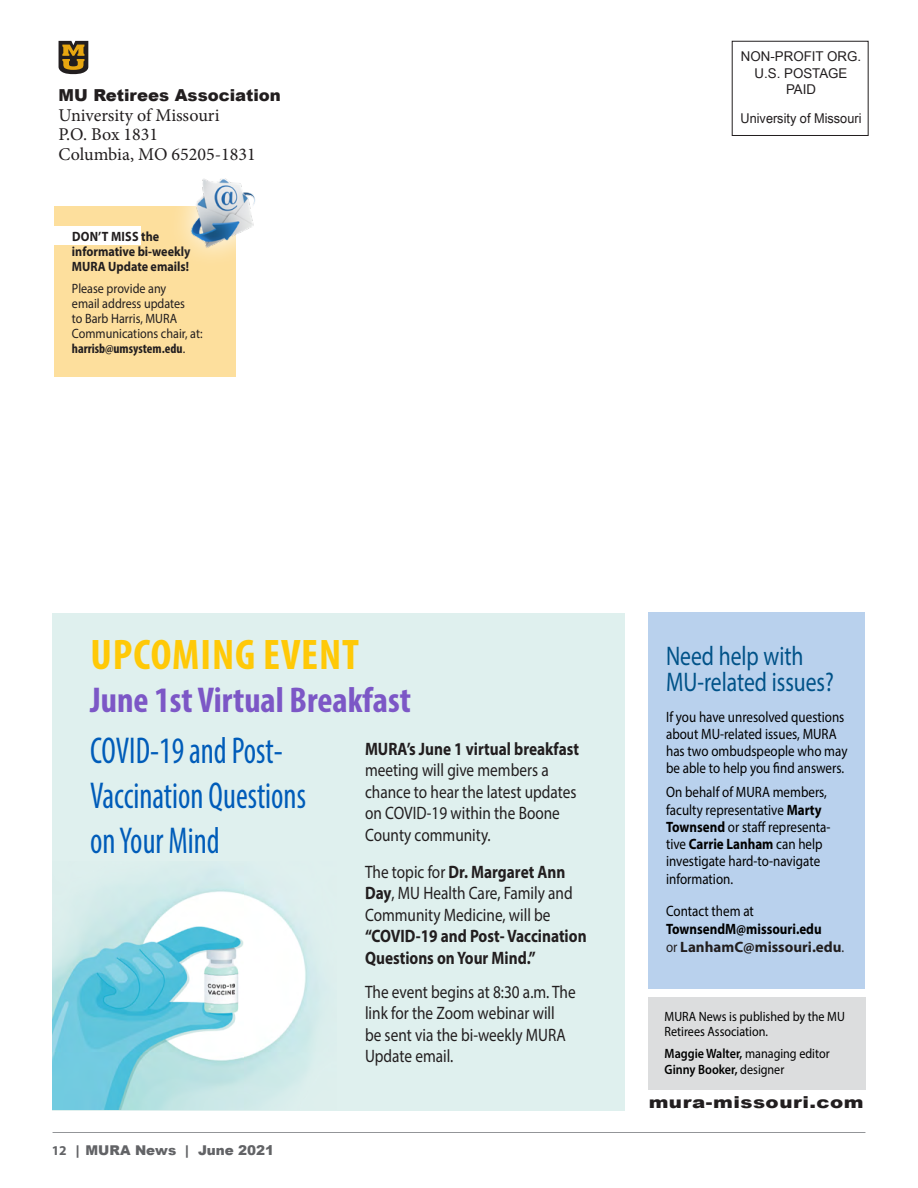
<style>
.page{position:relative;width:918px;height:1188px;background:#fff}
.page>*{position:absolute;margin:0;border:0;box-sizing:border-box;transform-origin:0 0}
.t1{font:700 condensed 43.05px "Myriad Pro";letter-spacing:.02em;color:#ffc907}
.t2{font:condensed 37.5px/45px "Myriad Pro";color:#005cb9;scale:.86 1}
.t3{font:700 condensed 36px "Myriad Pro";color:#7c57c6}
.t4{font:27px/25.5px "Myriad Pro";color:#005288;scale:.8 1}
.t5{font:18px/21.6px "Myriad Pro";color:#221e1f;scale:.85 1}
.t6{font:700 18px/21.6px "Myriad Pro";color:#221e1f;scale:.85 1}
.t7{font:18px/19.5px "Minion Pro";color:#221e1f}
.t8{font:900 16.5px "Arial";color:#221e1f}
.t9{font:900 16.5px "Arial";letter-spacing:.025em;color:#221e1f;scale:1.2 1}
.t10{font:15px/17.2px "Myriad Pro";color:#000;scale:.87 1}
.t11{font:700 15px/17.5px "Myriad Pro";color:#000;scale:.87 1}
.t12{font:13.5px/15px "Myriad Pro";color:#221e1f;scale:.9 1}
.t13{font:700 13.5px/15px "Myriad Pro";color:#221e1f;scale:.9 1}
.t14{font:600 13.5px/15.5px "Myriad Pro";color:#000;scale:.9 1}
.t15{font:13.5px/15px "Myriad Pro";color:#000;scale:.9 1}
.t16{font:13.5px/16.5px "Arial Narrow";color:#221e1f;text-align:center;scale:1.2 1}
.t17{font:900 13.5px "Arial";color:#626366}
.t18{font:13.5px "Arial Narrow";color:#221e1f;scale:1.15 1}
.s1{font-weight:700;font-stretch:condensed}
.s2{font-family:"Myriad Pro";font-weight:700}
.s3{font-weight:700}
.s4{font-weight:400;color:#221e1f}
.s5{color:#221e1f}
.s6{font-weight:400}
</style>
<div class="page">
<hr style="left:53px;top:1132px;width:812px;height:1px;background:#939598">
<div style="left:52px;top:613px;width:572px;height:498px;background:#dff0ee"></div>
<img style="left:53px;top:869px;width:267px;height:240px">
<svg style="left:59px;top:41px;width:29px;height:33px"></svg>
<div style="left:732px;top:41px;width:136px;height:95px;border:1px solid #221e1f"></div>
<div style="left:54px;top:206px;width:181px;height:171px;background:#fddf9d"></div>
<div style="left:46px;top:227px;width:94px;height:18px;background:#fff"></div>
<svg style="left:194px;top:250px;width:42px;height:20px"></svg>
<img style="left:181px;top:178px;width:74px;height:72px">
<div style="left:648px;top:997px;width:217px;height:93px;background:#dcddde"></div>
<div style="left:648px;top:613px;width:216px;height:376px;background:#b9d1ed"></div>
<p class="t8" style="left:59px;top:84px;width:224px">MU Retirees Association</p>
<p class="t7" style="left:59px;top:106px;width:199px">University of Missouri<br>P.O. Box 1831<br>Columbia, MO 65205-1831</p>
<p class="t13" style="left:72px;top:229px;width:133px">DON’T MISS the informative bi-weekly<br>MURA Update emails!</p>
<p class="t12" style="left:72px;top:281px;width:147px">Please provide any<br>email address updates<br>to Barb Harris, MURA<br>Communications chair, at: <span class="s1">harrisb@umsystem.edu</span>.</p>
<p class="t16" style="left:741px;top:48px;width:102px">NON-PROFIT ORG.<br>U.S. POSTAGE<br>PAID</p>
<p class="t18" style="left:741px;top:108px;width:107px">University of Missouri</p>
<h1 class="t1" style="left:91px;top:627px;width:270px">UPCOMING EVENT</h1>
<h3 class="t3" style="left:90px;top:678px;width:322px">June 1st Virtual Breakfast</h3>
<h2 class="t2" style="left:90px;top:727px;width:252px">COVID-19 and Post-<br>Vaccination Questions on Your Mind</h2>
<p class="t17" style="left:52px;top:1140px;width:224px"><span class="s2">12</span> | MURA News | June 2021</p>
<p class="t6" style="left:365px;top:737px;width:253px">MURA’s June 1 virtual breakfast</p>
<p class="t5" style="left:365px;top:759px;width:250px">meeting will give members a chance to hear the latest updates on COVID-19 within the Boone<br>County community.</p>
<p class="t5" style="left:365px;top:860px;width:246px">The topic for <span class="s3">Dr. Margaret Ann<br>Day</span>, MU Health Care, Family and<br>Community Medicine, will be</p>
<p class="t6" style="left:365px;top:925px;width:262px">“COVID-19 and Post- Vaccination<br>Questions on Your Mind.”</p>
<p class="t5" style="left:365px;top:980px;width:249px">The event begins at 8:30 a.m. The link for the Zoom webinar will<br>be sent via the bi-weekly MURA<br>Update email.</p>
<h3 class="t4" style="left:666px;top:643px;width:211px">Need help with<br>MU-related issues?</h3>
<p class="t10" style="left:666px;top:708px;width:210px">If you have unresolved questions about MU-related issues, MURA has two ombudspeople who may be able to help you find answers.</p>
<p class="t10" style="left:666px;top:783px;width:191px">On behalf of MURA members, faculty representative <span class="s3">Marty<br>Townsend</span> or staff representa&shy;tive <span class="s3">Carrie Lanham</span> can help investigate hard-to-navigate information.</p>
<p class="t10" style="left:666px;top:902px;width:102px">Contact them at</p>
<p class="t11" style="left:666px;top:920px;width:206px">TownsendM@missouri.edu<br><span class="s4">or</span> <span class="s5">LanhamC@missouri.edu</span><span class="s4">.</span></p>
<p class="t15" style="left:665px;top:1009px;width:202px">MURA News is published by the MU<br>Retirees Association.</p>
<p class="t14" style="left:665px;top:1046px;width:185px">Maggie Walter, <span class="s6">managing editor<br></span>Ginny Booker, <span class="s6">designer</span></p>
<p class="t9" style="left:649px;top:1090px;width:181px">mura-missouri.com</p>
</div>
